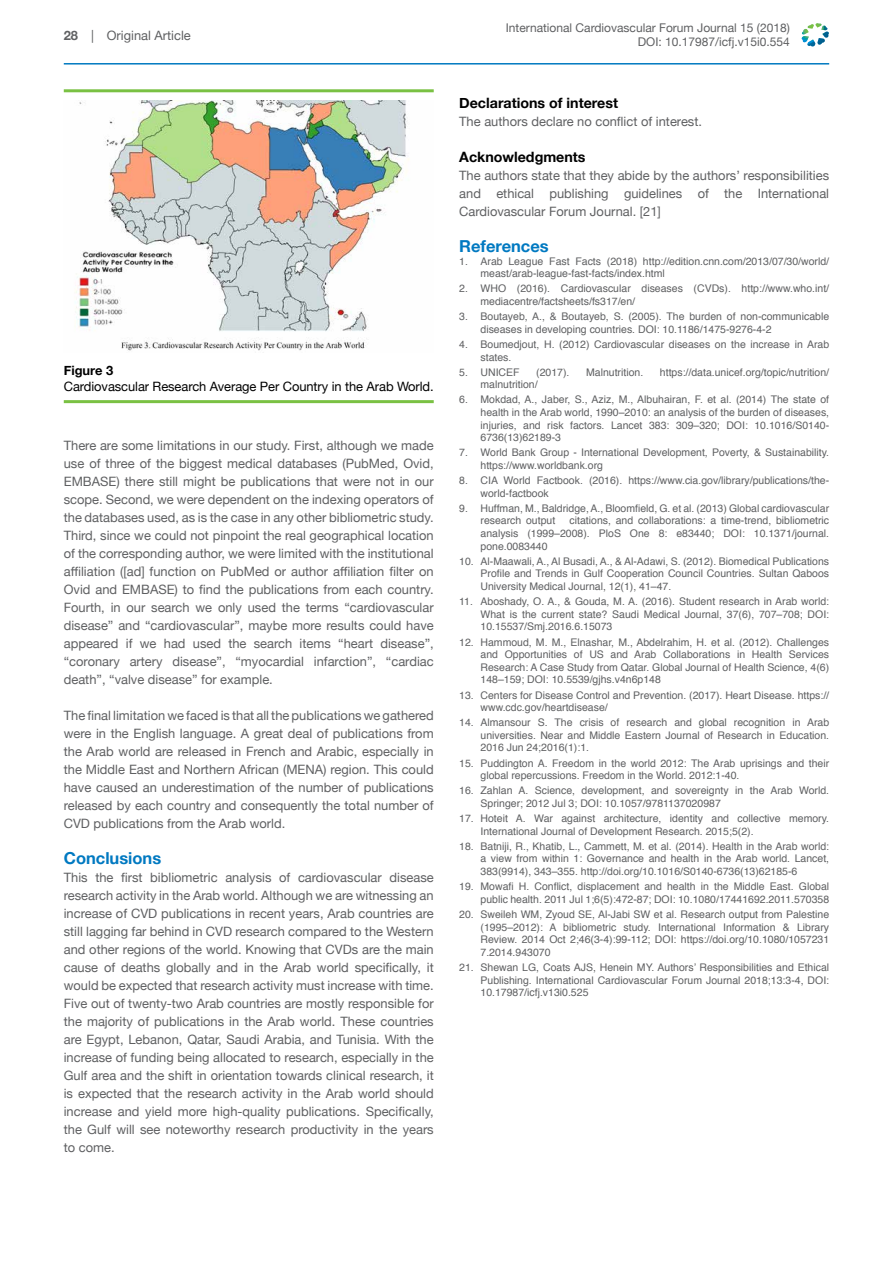
<style>
.page{position:relative;width:893px;height:1263px;background:#fff}
.page>*{position:absolute;margin:0;border:0;box-sizing:border-box;transform-origin:0 0}
.t1{font:700 16.5px "Helvetica Neue";color:#0079c1}
.t2{font:700 14.25px "Helvetica Neue";color:#000}
.t3{font:12.9px/18px "Helvetica Neue";color:#5f6062;text-align:justify}
.t4{font:12.9px "Helvetica Neue";letter-spacing:-.005em;color:#000}
.t5{font:700 12.9px "Helvetica Neue";color:#000}
.t6{font:12px/14.4px "Helvetica Neue";color:#5f6062;text-align:right}
.t7{font:10.5px/12.6px "Helvetica";color:#5f6062}
.s1{font-weight:700}
</style>
<div class="page">
<hr style="left:64px;top:63px;width:765px;height:2px;background:#0079c1">
<svg style="left:801px;top:23px;width:28px;height:24px"></svg>
<img style="left:75px;top:100px;width:334px;height:251px">
<hr style="left:64px;top:89px;width:370px;height:3px;background:#7ac143">
<hr style="left:64px;top:400px;width:370px;height:3px;background:#7ac143">
<p class="t3" style="left:64px;top:27px;width:129px"><span class="s1">28</span> | Original Article</p>
<p class="t6" style="left:506px;top:21px;width:286px">International Cardiovascular Forum Journal 15 (2018)<br>DOI: 10.17987/icfj.v15i0.554</p>
<p class="t5" style="left:64px;top:360px;width:51px">Figure 3</p>
<p class="t4" style="left:64px;top:377px;width:371px">Cardiovascular Research Average Per Country in the Arab World.</p>
<p class="t3" style="left:64px;top:437px;width:371px">There are some limitations in our study. First, although we made use of three of the biggest medical databases (PubMed, Ovid, EMBASE) there still might be publications that were not in our scope. Second, we were dependent on the indexing operators of the databases used, as is the case in any other bibliometric study.<br>Third, since we could not pinpoint the real geographical location of the corresponding author, we were limited with the institutional affiliation ([ad] function on PubMed or author affiliation filter on Ovid and EMBASE) to find the publications from each country.<br>Fourth, in our search we only used the terms “cardiovascular disease” and “cardiovascular”, maybe more results could have appeared if we had used the search items “heart disease”, “coronary artery disease”, “myocardial infarction”, “cardiac death”, “valve disease” for example.</p>
<p class="t3" style="left:64px;top:707px;width:371px">The final limitation we faced is that all the publications we gathered were in the English language. A great deal of publications from the Arab world are released in French and Arabic, especially in the Middle East and Northern African (MENA) region. This could have caused an underestimation of the number of publications released by each country and consequently the total number of CVD publications from the Arab world.</p>
<h1 class="t1" style="left:64px;top:845px;width:99px">Conclusions</h1>
<p class="t3" style="left:64px;top:869px;width:371px">This the first bibliometric analysis of cardiovascular disease research activity in the Arab world. Although we are witnessing an increase of CVD publications in recent years, Arab countries are still lagging far behind in CVD research compared to the Western and other regions of the world. Knowing that CVDs are the main cause of deaths globally and in the Arab world specifically, it would be expected that research activity must increase with time.<br>Five out of twenty-two Arab countries are mostly responsible for the majority of publications in the Arab world. These countries are Egypt, Lebanon, Qatar, Saudi Arabia, and Tunisia. With the increase of funding being allocated to research, especially in the Gulf area and the shift in orientation towards clinical research, it is expected that the research activity in the Arab world should increase and yield more high-quality publications. Specifically, the Gulf will see noteworthy research productivity in the years to come.</p>
<h2 class="t2" style="left:459px;top:92px;width:160px">Declarations of interest</h2>
<p class="t3" style="left:459px;top:113px;width:244px">The authors declare no conflict of interest.</p>
<h2 class="t2" style="left:459px;top:146px;width:128px">Acknowledgments</h2>
<p class="t3" style="left:459px;top:167px;width:371px">The authors state that they abide by the authors’ responsibilities and ethical publishing guidelines of the International Cardiovascular Forum Journal. [21]</p>
<h1 class="t1" style="left:459px;top:233px;width:91px">References</h1>
<p class="t7" style="left:480px;top:255px;width:350px;text-indent:-21px">1. Arab League Fast Facts (2018) http://edition.cnn.com/2013/07/30/world/ meast/arab-league-fast-facts/index.html</p>
<p class="t7" style="left:480px;top:283px;width:350px;text-indent:-21px">2. WHO (2016). Cardiovascular diseases (CVDs). http://www.who.int/ mediacentre/factsheets/fs317/en/</p>
<p class="t7" style="left:480px;top:310px;width:350px;text-indent:-21px">3. Boutayeb, A., &amp; Boutayeb, S. (2005). The burden of non-communicable diseases in developing countries. DOI: 10.1186/1475-9276-4-2</p>
<p class="t7" style="left:480px;top:338px;width:350px;text-indent:-21px">4. Boumedjout, H. (2012) Cardiovascular diseases on the increase in Arab states.</p>
<p class="t7" style="left:459px;top:366px;width:62px">5. UNICEF</p>
<p class="t7" style="left:536px;top:366px;width:35px">(2017).</p>
<p class="t7" style="left:586px;top:366px;width:59px">Malnutrition.</p>
<p class="t7" style="left:660px;top:366px;width:171px">https://data.unicef.org/topic/nutrition/</p>
<p class="t7" style="left:480px;top:379px;width:59px">malnutrition/</p>
<p class="t7" style="left:480px;top:394px;width:350px;text-align:justify;text-indent:-21px">6. Mokdad, A., Jaber, S., Aziz, M., Albuhairan, F. et al. (2014) The state of health in the Arab world, 1990–2010: an analysis of the burden of diseases, injuries, and risk factors. Lancet 383: 309–320; DOI: 10.1016/S0140- 6736(13)62189-3</p>
<p class="t7" style="left:480px;top:447px;width:350px;text-indent:-21px">7. World Bank Group - International Development, Poverty, &amp; Sustainability. https://www.worldbank.org</p>
<p class="t7" style="left:480px;top:474px;width:350px;text-indent:-21px">8. CIA World Factbook. (2016). https://www.cia.gov/library/publications/the&shy;world-factbook</p>
<p class="t7" style="left:480px;top:502px;width:350px;text-indent:-21px">9. Huffman, M., Baldridge, A., Bloomfield, G. et al. (2013) Global cardiovascular research output</p>
<p class="t7" style="left:480px;top:515px;width:350px;text-align:justify;text-indent:89px">citations, and collaborations: a time-trend, bibliometric analysis (1999–2008). PloS One 8: e83440; DOI: 10.1371/journal. pone.0083440</p>
<p class="t7" style="left:480px;top:555px;width:350px;text-align:justify;text-indent:-21px">10. Al-Maawali, A., Al Busadi, A., &amp; Al-Adawi, S. (2012). Biomedical Publications Profile and Trends in Gulf Cooperation Council Countries. Sultan Qaboos University Medical Journal, 12(1), 41–47.</p>
<p class="t7" style="left:480px;top:595px;width:350px;text-align:justify;text-indent:-21px">11. Aboshady, O. A., &amp; Gouda, M. A. (2016). Student research in Arab world:<br>What is the current state? Saudi Medical Journal, 37(6), 707–708; DOI:<br>10.15537/Smj.2016.6.15073</p>
<p class="t7" style="left:480px;top:636px;width:350px;text-align:justify;text-indent:-21px">12. Hammoud, M. M., Elnashar, M., Abdelrahim, H. et al. (2012). Challenges and Opportunities of US and Arab Collaborations in Health Services Research: A Case Study from Qatar. Global Journal of Health Science, 4(6)<br>148–159; DOI: 10.5539/gjhs.v4n6p148</p>
<p class="t7" style="left:480px;top:689px;width:350px;text-indent:-21px">13. Centers for Disease Control and Prevention. (2017). Heart Disease. https:// www.cdc.gov/heartdisease/</p>
<p class="t7" style="left:480px;top:717px;width:350px;text-align:justify;text-indent:-21px">14. Almansour S. The crisis of research and global recognition in Arab universities. Near and Middle Eastern Journal of Research in Education.<br>2016 Jun 24;2016(1):1.</p>
<p class="t7" style="left:480px;top:757px;width:350px;text-indent:-21px">15. Puddington A. Freedom in the world 2012: The Arab uprisings and their global repercussions. Freedom in the World. 2012:1-40.</p>
<p class="t7" style="left:480px;top:785px;width:350px;text-indent:-21px">16. Zahlan A. Science, development, and sovereignty in the Arab World.<br>Springer; 2012 Jul 3; DOI: 10.1057/9781137020987</p>
<p class="t7" style="left:480px;top:812px;width:350px;text-indent:-21px">17. Hoteit A. War against architecture, identity and collective memory.<br>International Journal of Development Research. 2015;5(2).</p>
<p class="t7" style="left:480px;top:840px;width:350px;text-align:justify;text-indent:-21px">18. Batniji, R., Khatib, L., Cammett, M. et al. (2014). Health in the Arab world: a view from within 1: Governance and health in the Arab world. Lancet, 383(9914), 343–355. http://doi.org/10.1016/S0140-6736(13)62185-6</p>
<p class="t7" style="left:459px;top:880px;width:371px;text-align:right">19. Mowafi H. Conflict, displacement and health in the Middle East. Global public health. 2011 Jul 1;6(5):472-87; DOI: 10.1080/17441692.2011.570358</p>
<p class="t7" style="left:480px;top:908px;width:350px;text-align:justify;text-indent:-21px">20. Sweileh WM, Zyoud SE, Al-Jabi SW et al. Research output from Palestine (1995–2012): A bibliometric study. International Information &amp; Library Review. 2014 Oct 2;46(3-4):99-112; DOI: https://doi.org/10.1080/1057231<br>7.2014.943070</p>
<p class="t7" style="left:480px;top:961px;width:350px;text-align:justify;text-indent:-21px">21. Shewan LG, Coats AJS, Henein MY. Authors’ Responsibilities and Ethical Publishing. International Cardiovascular Forum Journal 2018;13:3-4, DOI:<br>10.17987/icfj.v13i0.525</p>
</div>
